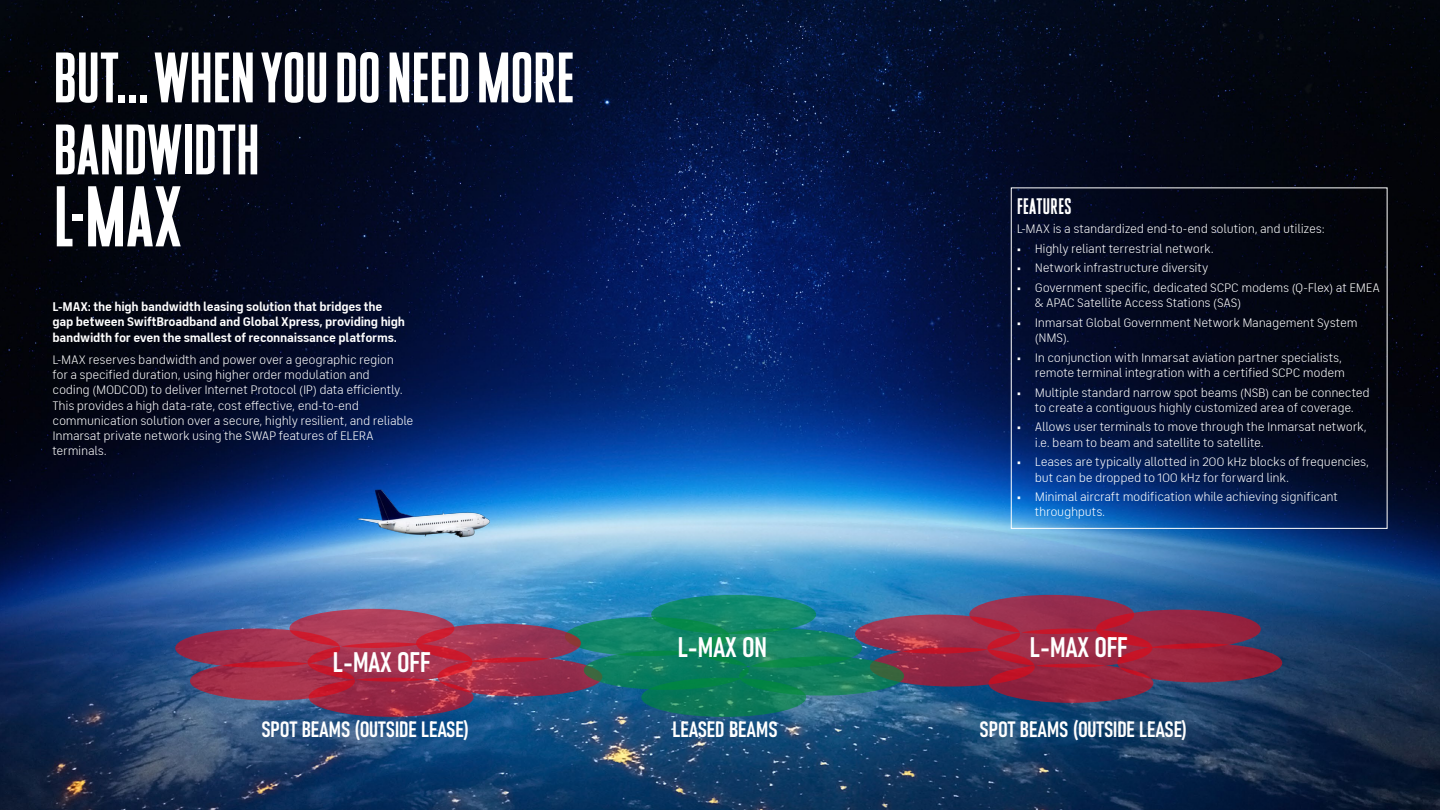
<style>
.page{position:relative;width:1440px;height:810px;background:#fff}
.page>*{position:absolute;margin:0;border:0;box-sizing:border-box;transform-origin:0 0}
.t1{font:85.88px "Inmarsat Infinite Standard";color:#fff}
.t2{font:71.25px/72px "Inmarsat Infinite Standard";letter-spacing:-.025em;color:#fff}
.t3{font:27.97px "Bahnschrift";letter-spacing:-.01em;color:#fff}
.t4{font:22.5px "Inmarsat Infinite Standard";color:#fff}
.t5{font:21.9px "Bahnschrift";color:#fff}
.t6{font:12.75px/15.3px "FS Industrie";letter-spacing:-.025em;color:#fff}
.t7{font:700 12.75px/15.3px "FS Industrie";letter-spacing:-.02em;color:#fff}
.s1{font-size:12px}
</style>
<div class="page">
<img style="left:0;top:0;width:1440px;height:810px">
<svg style="left:565px;top:617px;width:165px;height:39px;background:#148869"></svg>
<svg style="left:308px;top:642px;width:164px;height:40px;background:#a43552"></svg>
<svg style="left:309px;top:678px;width:165px;height:39px;background:#9c2945"></svg>
<svg style="left:289px;top:609px;width:165px;height:39px;background:#b33d58"></svg>
<svg style="left:175px;top:629px;width:165px;height:39px;background:#a52e4a"></svg>
<svg style="left:190px;top:661px;width:165px;height:39px;background:#ab2c44"></svg>
<svg style="left:416px;top:624px;width:165px;height:39px;background:#a5324d"></svg>
<svg style="left:437px;top:657px;width:165px;height:39px;background:#a42e48"></svg>
<div style="left:987px;top:629px;width:165px;height:39px;background:#9d2e4a;border-radius:50%"></div>
<svg style="left:988px;top:664px;width:165px;height:39px;background:#95233e"></svg>
<svg style="left:969px;top:595px;width:165px;height:39px;background:#9b2d4c"></svg>
<svg style="left:855px;top:615px;width:165px;height:39px;background:#a6334d"></svg>
<svg style="left:870px;top:647px;width:165px;height:40px;background:#99223e"></svg>
<svg style="left:1096px;top:610px;width:165px;height:39px;background:#9d233e"></svg>
<svg style="left:1117px;top:643px;width:165px;height:39px;background:#9c2139"></svg>
<svg style="left:697px;top:629px;width:165px;height:39px;background:#188764"></svg>
<svg style="left:651px;top:595px;width:165px;height:39px;background:#118a67"></svg>
<svg style="left:584px;top:651px;width:165px;height:39px;background:#0d7e5c"></svg>
<svg style="left:739px;top:656px;width:165px;height:40px;background:#157e58"></svg>
<svg style="left:641px;top:678px;width:165px;height:39px;background:#0c7c55"></svg>
<img style="left:338px;top:447px;width:244px;height:162px">
<div style="left:1011px;top:188px;width:376px;height:341px;border:1px solid #fff"></div>
<h2 class="t2" style="left:52px;top:45px;width:524px">BUT... WHEN YOU DO NEED MORE<br>BANDWIDTH</h2>
<h1 class="t1" style="left:52px;top:186px;width:131px">L-MAX</h1>
<p class="t7" style="left:52px;top:299px;width:354px">L-MAX: the high bandwidth leasing solution that bridges the gap between SwiftBroadband and Global Xpress, providing high bandwidth for even the smallest of reconnaissance platforms.</p>
<p class="t6" style="left:52px;top:352px;width:363px">L-MAX reserves bandwidth and power over a geographic region<br>for a specified duration, using higher order modulation and<br>coding (MODCOD) to deliver Internet Protocol (IP) data efficiently.<br>This provides a high data-rate, cost effective, end-to-end communication solution over a secure, highly resilient, and reliable Inmarsat private network using the SWAP features of ELERA terminals.</p>
<h3 class="t3" style="left:333px;top:641px;width:99px">L-MAX OFF</h3>
<h3 class="t4" style="left:1017px;top:198px;width:57px">FEATURES</h3>
<p class="t6" style="left:1017px;top:222px;width:309px">L-MAX is a standardized end-to-end solution, and utilizes:</p>
<p class="t6" style="left:1017px;top:241px;width:198px"><span class="s1">•</span> Highly reliant terrestrial network.</p>
<p class="t6" style="left:1017px;top:261px;width:193px"><span class="s1">•</span> Network infrastructure diversity</p>
<p class="t6" style="left:1035px;top:280px;width:347px;text-indent:-18px"><span class="s1">•</span> Government specific, dedicated SCPC modems (Q-Flex) at EMEA &amp; APAC Satellite Access Stations (SAS)</p>
<p class="t6" style="left:1035px;top:315px;width:324px;text-indent:-18px"><span class="s1">•</span> Inmarsat Global Government Network Management System (NMS).</p>
<p class="t6" style="left:1017px;top:350px;width:330px;text-align:right"><span class="s1">•</span> In conjunction with Inmarsat aviation partner specialists, remote terminal integration with a certified SCPC modem</p>
<p class="t6" style="left:1017px;top:385px;width:355px;text-align:center"><span class="s1">•</span> Multiple standard narrow spot beams (NSB) can be connected to create a contiguous highly customized area of coverage.</p>
<p class="t6" style="left:1035px;top:420px;width:333px;text-indent:-18px"><span class="s1">•</span> Allows user terminals to move through the Inmarsat network, i.e. beam to beam and satellite to satellite.</p>
<p class="t6" style="left:1035px;top:454px;width:336px;text-indent:-18px"><span class="s1">•</span> Leases are typically allotted in 200 kHz blocks of frequencies, but can be dropped to 100 kHz for forward link.</p>
<p class="t6" style="left:1035px;top:489px;width:305px;text-indent:-18px"><span class="s1">•</span> Minimal aircraft modification while achieving significant throughputs.</p>
<h3 class="t3" style="left:678px;top:626px;width:91px">L-MAX ON</h3>
<h3 class="t3" style="left:1030px;top:625px;width:99px">L-MAX OFF</h3>
<h3 class="t5" style="left:261px;top:712px;width:209px">SPOT BEAMS (OUTSIDE LEASE)</h3>
<h3 class="t5" style="left:673px;top:712px;width:107px">LEASED BEAMS</h3>
<h3 class="t5" style="left:980px;top:712px;width:209px">SPOT BEAMS (OUTSIDE LEASE)</h3>
</div>
